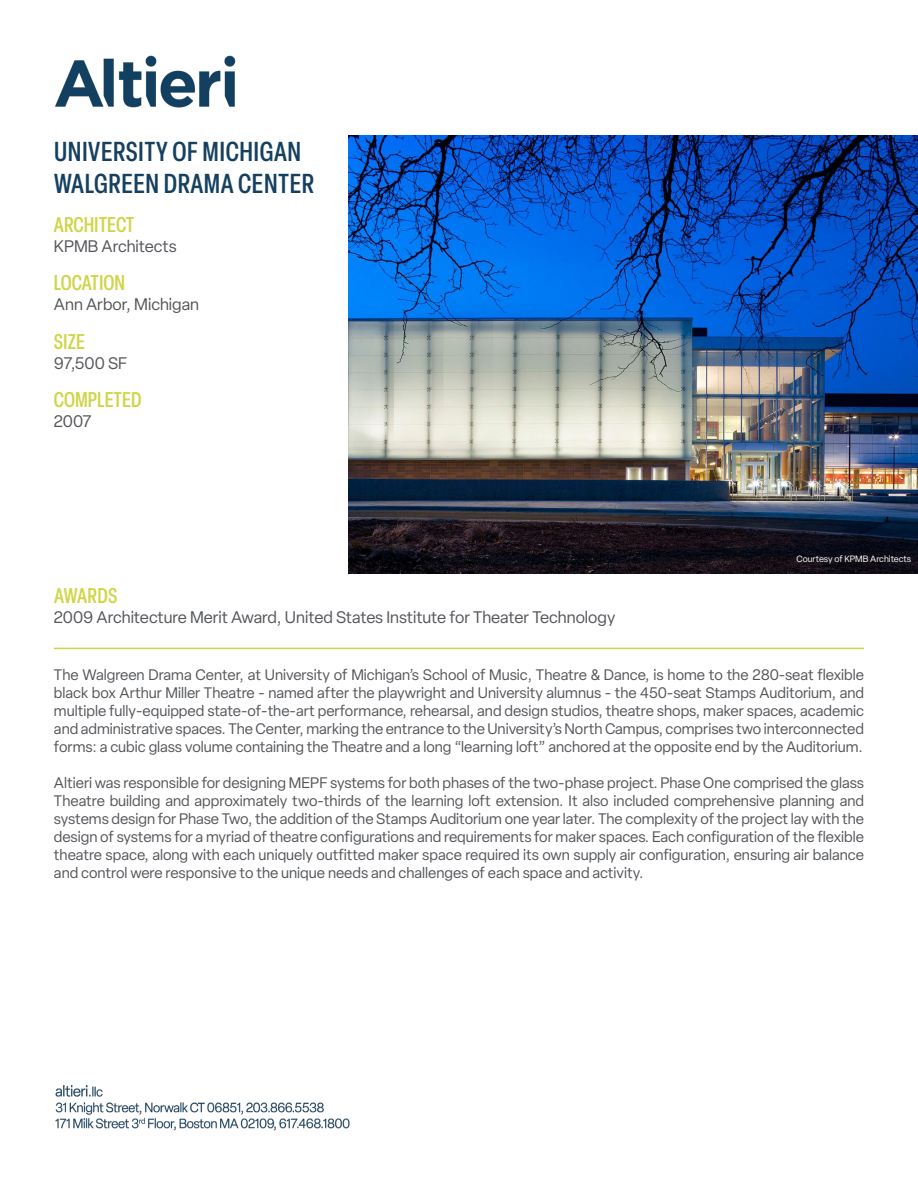
<style>
.page{position:relative;width:918px;height:1188px;background:#fff}
.page>*{position:absolute;margin:0;border:0;box-sizing:border-box;transform-origin:0 0}
.t1{font:500 condensed 27px/32.4px "Elza";letter-spacing:.02em;color:#164060}
.t2{font:500 condensed 21px "Elza";color:#d0d548}
.t3{font:16.5px "Elza";color:#54565a}
.t4{font:15px/18px "Elza";color:#54565a;text-align:justify}
.t5{font:9px "Elza";color:#fff}
</style>
<div class="page">
<img style="left:55px;top:55px;width:180px;height:53px">
<img style="left:55px;top:1086px;width:295px;height:45px">
<img style="left:349px;top:135px;width:569px;height:438px">
<hr style="left:54px;top:648px;width:810px;height:1px;background:#d0d548">
<p class="t1" style="left:54px;top:134px;width:261px">UNIVERSITY OF MICHIGAN<br>WALGREEN DRAMA CENTER</p>
<p class="t2" style="left:54px;top:210px;width:82px">ARCHITECT</p>
<p class="t3" style="left:54px;top:235px;width:124px">KPMB Architects</p>
<p class="t2" style="left:54px;top:269px;width:73px">LOCATION</p>
<p class="t3" style="left:54px;top:293px;width:147px">Ann Arbor, Michigan</p>
<p class="t2" style="left:54px;top:327px;width:32px">SIZE</p>
<p class="t3" style="left:54px;top:352px;width:75px">97,500 SF</p>
<p class="t2" style="left:54px;top:386px;width:89px">COMPLETED</p>
<p class="t3" style="left:54px;top:410px;width:39px">2007</p>
<p class="t2" style="left:54px;top:582px;width:65px">AWARDS</p>
<p class="t3" style="left:54px;top:606px;width:563px">2009 Architecture Merit Award, United States Institute for Theater Technology</p>
<p class="t5" style="left:797px;top:552px;width:116px">Courtesy of KPMB Architects</p>
<p class="t4" style="left:54px;top:665px;width:812px">The Walgreen Drama Center, at University of Michigan’s School of Music, Theatre &amp; Dance, is home to the 280-seat flexible black box Arthur Miller Theatre - named after the playwright and University alumnus - the 450-seat Stamps Auditorium, and multiple fully-equipped state-of-the-art performance, rehearsal, and design studios, theatre shops, maker spaces, academic and administrative spaces. The Center, marking the entrance to the University’s North Campus, comprises two interconnected forms: a cubic glass volume containing the Theatre and a long “learning loft” anchored at the opposite end by the Auditorium.</p>
<p class="t4" style="left:54px;top:773px;width:812px">Altieri was responsible for designing MEPF systems for both phases of the two-phase project. Phase One comprised the glass Theatre building and approximately two-thirds of the learning loft extension. It also included comprehensive planning and systems design for Phase Two, the addition of the Stamps Auditorium one year later. The complexity of the project lay with the design of systems for a myriad of theatre configurations and requirements for maker spaces. Each configuration of the flexible theatre space, along with each uniquely outfitted maker space required its own supply air configuration, ensuring air balance and control were responsive to the unique needs and challenges of each space and activity.</p>
</div>
